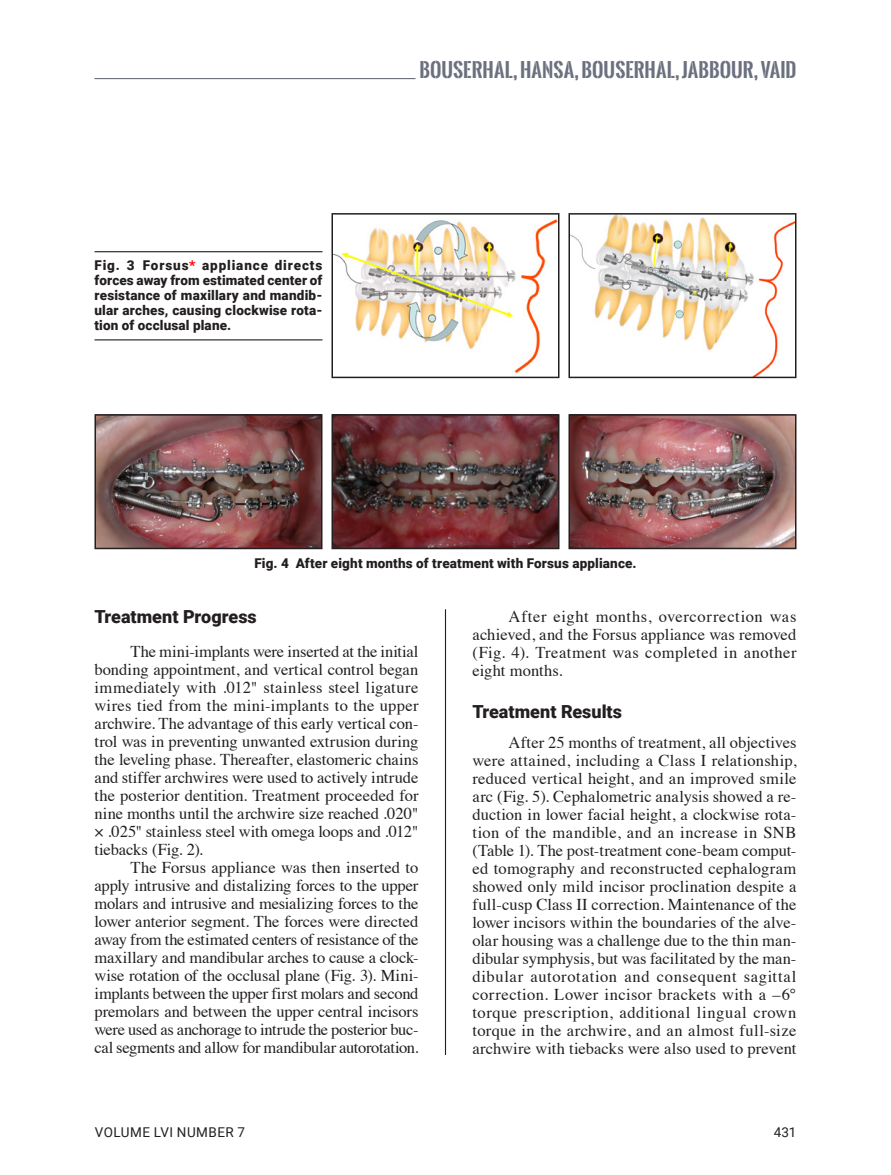
<style>
.page{position:relative;width:891px;height:1175px;background:#fff}
.page>*{position:absolute;margin:0;border:0;box-sizing:border-box;transform-origin:0 0}
.t1{font:700 19.5px "Oswald Stencil";letter-spacing:.005em;color:#6b707e}
.t2{font:900 18px "Roboto";color:#231f20}
.t3{font:16.5px/18px "Times";letter-spacing:-.005em;color:#231f20;text-align:justify}
.t4{font:900 13.5px/15px "Roboto";letter-spacing:.01em;color:#231f20;text-align:justify}
.t5{font:13.5px "Roboto";letter-spacing:.035em;color:#231f20}
.s1{color:#f00}
</style>
<div class="page">
<hr style="left:94px;top:78px;width:322px;height:1px;background:#6b707e">
<hr style="left:94px;top:251px;width:228px;height:1px;background:#231f20">
<hr style="left:94px;top:339px;width:228px;height:1px;background:#231f20">
<img style="left:97px;top:417px;width:222px;height:129px">
<div style="left:94px;top:414px;width:228px;height:135px;border:2px solid #231f20"></div>
<img style="left:335px;top:417px;width:222px;height:129px">
<div style="left:332px;top:414px;width:228px;height:135px;border:2px solid #231f20"></div>
<img style="left:571px;top:417px;width:222px;height:129px">
<div style="left:568px;top:414px;width:228px;height:135px;border:2px solid #231f20"></div>
<img style="left:335px;top:219px;width:222px;height:153px">
<div style="left:332px;top:213px;width:228px;height:165px;border:2px solid #231f20"></div>
<img style="left:571px;top:216px;width:222px;height:159px">
<div style="left:568px;top:213px;width:228px;height:165px;border:2px solid #231f20"></div>
<hr style="left:445px;top:609px;width:1px;height:445px;background:#231f20">
<p class="t4" style="left:94px;top:257px;width:230px">Fig. 3 Forsus<span class="s1">*</span> appliance directs forces away from estimated center of resistance of maxillary and mandib&shy;ular arches, causing clockwise rota&shy;tion of occlusal plane.</p>
<p class="t1" style="left:419px;top:55px;width:379px">BOUSERHAL, HANSA, BOUSERHAL, JABBOUR, VAID</p>
<p class="t4" style="left:254px;top:555px;width:384px">Fig. 4 After eight months of treatment with Forsus appliance.</p>
<p class="t2" style="left:94px;top:603px;width:164px">Treatment Progress</p>
<p class="t3" style="left:94px;top:641px;width:326px;text-indent:36px">The mini-implants were inserted at the initial bonding appointment, and vertical control began immediately with .012" stainless steel ligature wires tied from the mini-implants to the upper archwire. The advantage of this early vertical con&shy;trol was in preventing unwanted extrusion during the leveling phase. Thereafter, elastomeric chains and stiffer archwires were used to actively intrude the posterior dentition. Treatment proceeded for nine months until the archwire size reached .020" × .025" stainless steel with omega loops and .012" tiebacks (Fig. 2).</p>
<p class="t3" style="left:95px;top:857px;width:326px;text-align:left;text-indent:36px">The Forsus appliance was then inserted to apply intrusive and distalizing forces to the upper molars and intrusive and mesializing forces to the lower anterior segment. The forces were directed away from the estimated centers of resistance of the maxillary and mandibular arches to cause a clock&shy;wise rotation of the occlusal plane (Fig. 3). Mini-- implants between the upper first molars and second premolars and between the upper central incisors were used as anchorage to intrude the posterior buc&shy;cal segments and allow for mandibular autorotation.</p>
<p class="t3" style="left:472px;top:605px;width:326px;text-indent:36px">After eight months, overcorrection was achieved, and the Forsus appliance was removed (Fig. 4). Treatment was completed in another eight months.</p>
<p class="t2" style="left:472px;top:698px;width:151px">Treatment Results</p>
<p class="t3" style="left:472px;top:731px;width:326px;text-indent:36px">After 25 months of treatment, all objectives were attained, including a Class I relationship, reduced vertical height, and an improved smile arc (Fig. 5). Cephalometric analysis showed a re&shy;duction in lower facial height, a clockwise rota&shy;tion of the mandible, and an increase in SNB (Table 1). The post-treatment cone-beam comput&shy;ed tomography and reconstructed cephalogram showed only mild incisor proclination despite a full-cusp Class II correction. Maintenance of the lower incisors within the boundaries of the alve&shy;olar housing was a challenge due to the thin man&shy;dibular symphysis, but was facilitated by the man&shy;dibular autorotation and consequent sagittal correction. Lower incisor brackets with a –6° torque prescription, additional lingual crown torque in the archwire, and an almost full-size archwire with tiebacks were also used to prevent</p>
<p class="t5" style="left:95px;top:1123px;width:152px">VOLUME LVI NUMBER 7</p>
<p class="t5" style="left:774px;top:1123px;width:24px">431</p>
</div>
